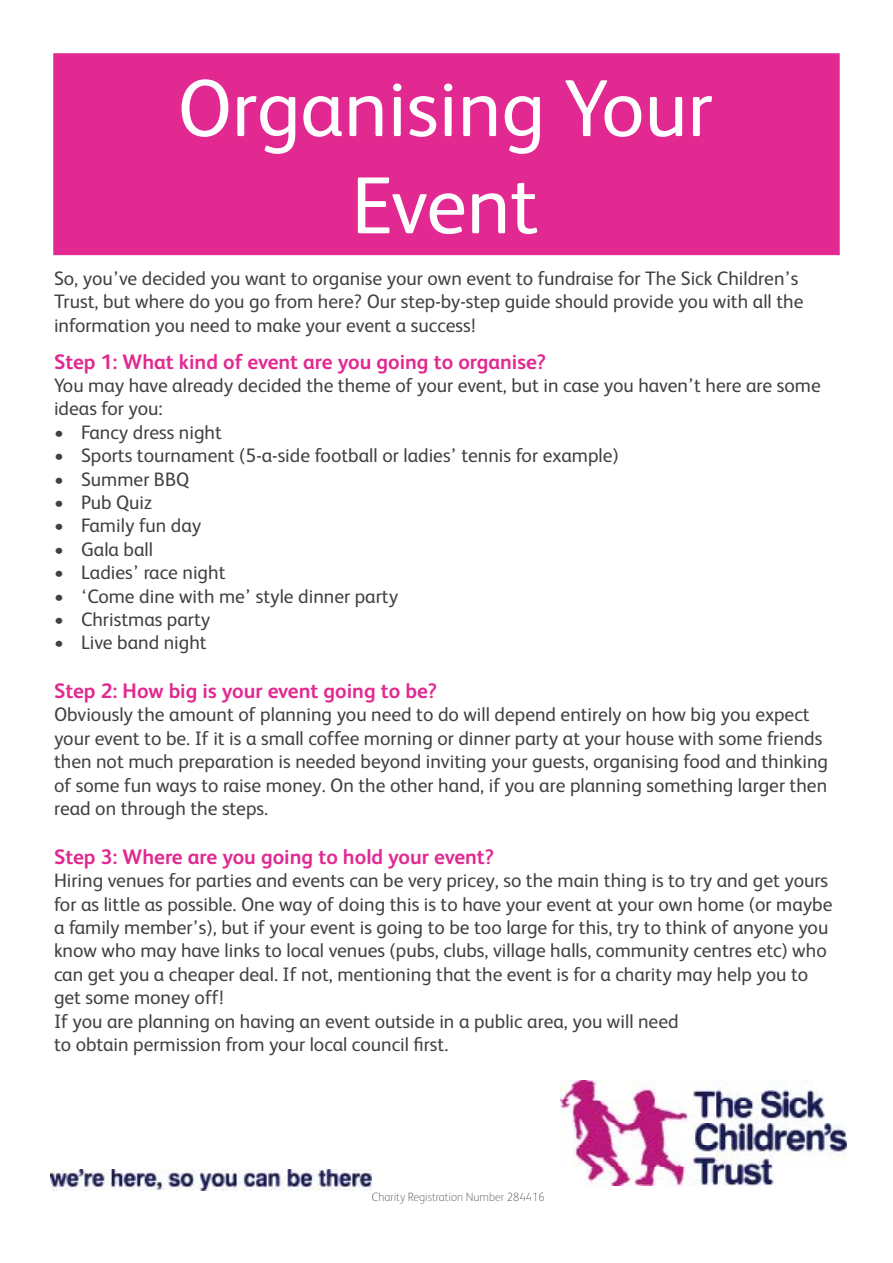
<style>
.page{position:relative;width:893px;height:1263px;background:#fff}
.page>*{position:absolute;margin:0;border:0;box-sizing:border-box;transform-origin:0 0}
.t1{font:81px/97.2px "FS Albert";color:#fff;text-align:center}
.t2{font:700 21px "FS Albert";color:#e12991}
.t3{font:19.5px/23.4px "FS Albert";color:#414142}
.t4{font:100 12px "FS Albert";color:#414142}
</style>
<div class="page">
<div style="left:53px;top:53px;width:787px;height:202px;background:#e12991;border:2px solid #e12991"></div>
<img style="left:561px;top:1080px;width:285px;height:105px">
<img style="left:51px;top:1169px;width:320px;height:21px">
<h1 class="t1" style="left:177px;top:56px;width:537px">Organising Your<br>Event</h1>
<p class="t3" style="left:54px;top:265px;width:751px">So, you’ve decided you want to organise your own event to fundraise for The Sick Children’s<br>Trust, but where do you go from here? Our step-by-step guide should provide you with all the information you need to make your event a success!</p>
<p class="t2" style="left:54px;top:347px;width:494px">Step 1: What kind of event are you going to organise?</p>
<p class="t3" style="left:54px;top:373px;width:768px">You may have already decided the theme of your event, but in case you haven’t here are some ideas for you:</p>
<p class="t3" style="left:54px;top:419px;width:169px">• Fancy dress night</p>
<p class="t3" style="left:54px;top:443px;width:566px">• Sports tournament (5-a-side football or ladies’ tennis for example)</p>
<p class="t3" style="left:54px;top:466px;width:137px">• Summer BBQ</p>
<p class="t3" style="left:54px;top:490px;width:100px">• Pub Quiz</p>
<p class="t3" style="left:54px;top:513px;width:149px">• Family fun day</p>
<p class="t3" style="left:54px;top:536px;width:101px">• Gala ball</p>
<p class="t3" style="left:54px;top:560px;width:173px">• Ladies’ race night</p>
<p class="t3" style="left:54px;top:583px;width:346px">• ‘Come dine with me’ style dinner party</p>
<p class="t3" style="left:54px;top:607px;width:158px">• Christmas party</p>
<p class="t3" style="left:54px;top:630px;width:154px">• Live band night</p>
<p class="t2" style="left:54px;top:677px;width:385px">Step 2: How big is your event going to be?</p>
<p class="t3" style="left:54px;top:702px;width:776px">Obviously the amount of planning you need to do will depend entirely on how big you expect your event to be. If it is a small coffee morning or dinner party at your house with some friends then not much preparation is needed beyond inviting your guests, organising food and thinking of some fun ways to raise money. On the other hand, if you are planning something larger then read on through the steps.</p>
<p class="t2" style="left:54px;top:842px;width:442px">Step 3: Where are you going to hold your event?</p>
<p class="t3" style="left:54px;top:868px;width:780px">Hiring venues for parties and events can be very pricey, so the main thing is to try and get yours for as little as possible. One way of doing this is to have your event at your own home (or maybe a family member’s), but if your event is going to be too large for this, try to think of anyone you know who may have links to local venues (pubs, clubs, village halls, community centres etc) who can get you a cheaper deal. If not, mentioning that the event is for a charity may help you to get some money off!<br>If you are planning on having an event outside in a public area, you will need<br>to obtain permission from your local council first.</p>
<p class="t4" style="left:372px;top:1188px;width:175px">Charity Registration Number 284416</p>
</div>
